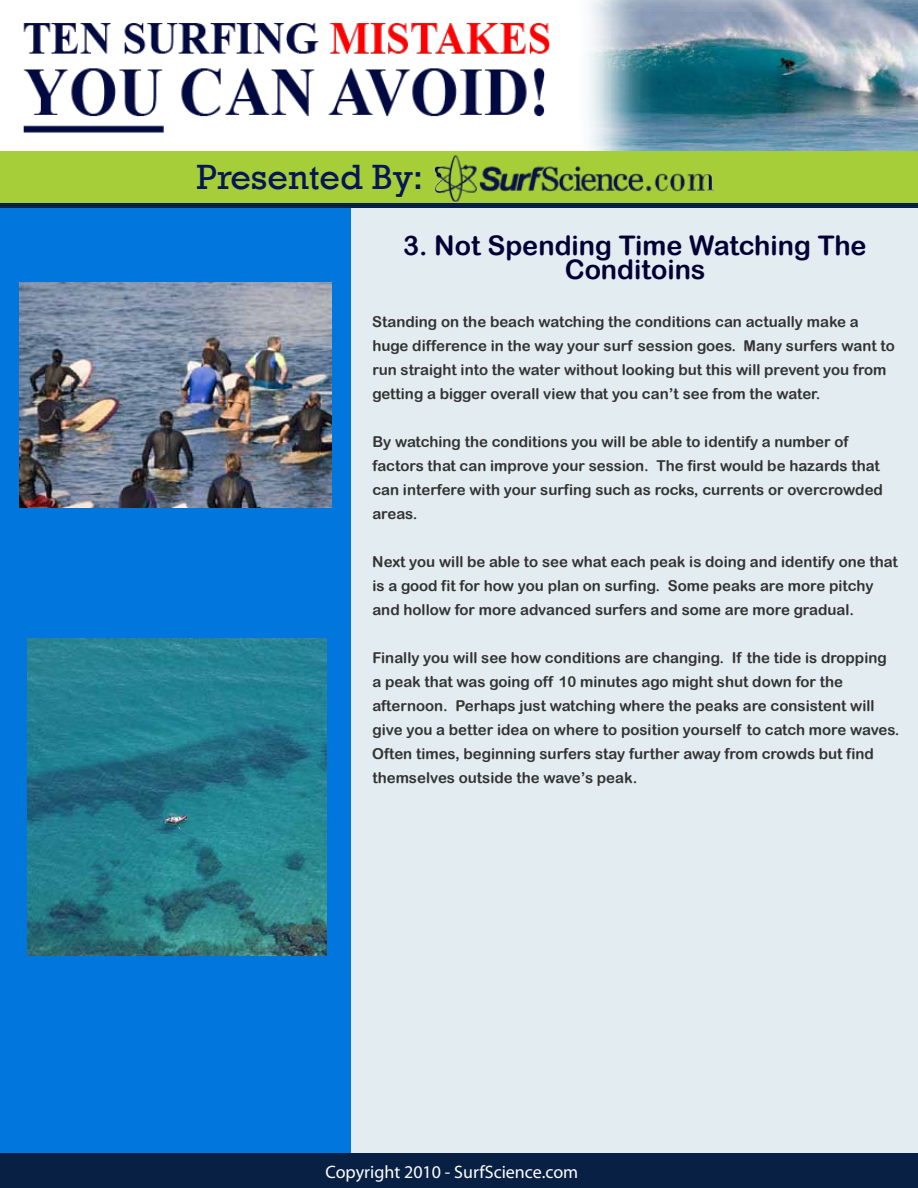
<style>
.page{position:relative;width:918px;height:1188px;background:#e2ecf1}
.page>*{position:absolute;margin:0;border:0;box-sizing:border-box;transform-origin:0 0}
.t1{font:36px "Rockwell";color:#081557}
.t2{font:27px/24px "Arial Rounded MT Bold";color:#010035;text-align:center}
.t3{font:18px "Myriad Pro";color:#fff}
.t4{font:15px/24px "Arial Rounded MT Bold";color:#333332}
</style>
<div class="page">
<div style="left:0;top:186px;width:351px;height:1002px;background:#0176dd"></div>
<div style="left:0;top:0;width:918px;height:184px;background:#fff"></div>
<img style="left:589px;top:0;width:329px;height:152px">
<div style="left:0;top:152px;width:918px;height:51px;background:#a5ce39"></div>
<img style="left:411px;top:151px;width:328px;height:52px">
<hr style="left:0;top:203px;width:918px;height:4px;background:#082044">
<img style="left:411px;top:156px;width:328px;height:4px">
<img style="left:23px;top:23px;width:527px;height:110px">
<div style="left:0;top:1154px;width:918px;height:34px;background:#082044"></div>
<img style="left:20px;top:282px;width:311px;height:225px">
<img style="left:27px;top:639px;width:299px;height:316px">
<h1 class="t1" style="left:196px;top:156px;width:228px">Presented By:</h1>
<h2 class="t2" style="left:403px;top:233px;width:465px">3. Not Spending Time Watching The<br>Conditoins</h2>
<p class="t4" style="left:372px;top:310px;width:524px">Standing on the beach watching the conditions can actually make a huge difference in the way your surf session goes. Many surfers want to run straight into the water without looking but this will prevent you from getting a bigger overall view that you can’t see from the water.</p>
<p class="t4" style="left:372px;top:430px;width:512px">By watching the conditions you will be able to identify a number of factors that can improve your session. The first would be hazards that can interfere with your surfing such as rocks, currents or overcrowded areas.</p>
<p class="t4" style="left:372px;top:550px;width:527px">Next you will be able to see what each peak is doing and identify one that is a good fit for how you plan on surfing. Some peaks are more pitchy and hollow for more advanced surfers and some are more gradual.</p>
<p class="t4" style="left:372px;top:646px;width:529px">Finally you will see how conditions are changing. If the tide is dropping<br>a peak that was going off 10 minutes ago might shut down for the afternoon. Perhaps just watching where the peaks are consistent will give you a better idea on where to position yourself to catch more waves.<br>Often times, beginning surfers stay further away from crowds but find themselves outside the wave’s peak.</p>
<p class="t3" style="left:326px;top:1160px;width:254px">Copyright 2010 - SurfScience.com</p>
</div>
